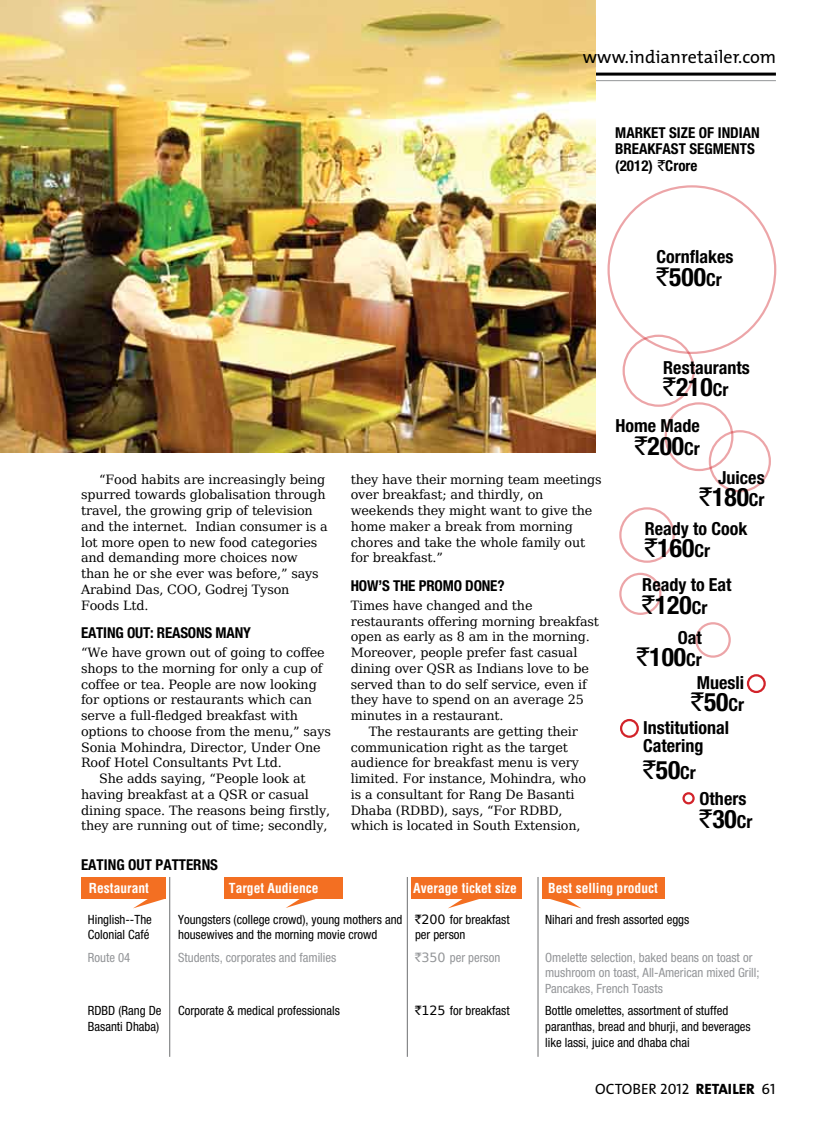
<style>
.page{position:relative;width:830px;height:1140px;background:#fff}
.page>*{position:absolute;margin:0;border:0;box-sizing:border-box;transform-origin:0 0}
.t1{font:700 condensed 25.5px "Helvetica Neue";color:#000}
.t2{font:700 condensed 18px/18px "Helvetica Neue";color:#000}
.t3{font:18px "The Mix";color:#000}
.t4{font:700 condensed 15px/16.5px "Helvetica Neue";color:#000}
.t5{font:15px "The Mix Caps";color:#000}
.t6{font:700 condensed 13.5px "Helvetica";color:#fff}
.t7{font:12.75px/15.8px "Bitstream Vera Serif";letter-spacing:-.01em;color:#000}
.t8{font:condensed 12.75px/15.8px "Helvetica Neue";color:#000}
.t9{font:condensed 12.75px/15.8px "Helvetica Neue";color:#939598}
.s1{font-family:"Rupee Foradian";font-weight:400;font-stretch:normal}
.s2{font-size:18px}
.s3{font-family:"Rupee Foradian";font-stretch:normal}
.s4{font-family:"The Mix";font-weight:800}
</style>
<div class="page">
<div style="left:81px;top:877px;width:85px;height:21px;background:#f36f22"></div>
<div style="left:411px;top:877px;width:110px;height:21px;background:#f36f22"></div>
<div style="left:541px;top:877px;width:123px;height:21px;background:#f36f22"></div>
<div style="left:224px;top:877px;width:118px;height:21px;background:#f36f22"></div>
<hr style="left:169px;top:877px;width:1px;height:179px;background:#6d6f71">
<hr style="left:407px;top:877px;width:1px;height:179px;background:#6d6f71">
<hr style="left:537px;top:877px;width:1px;height:179px;background:#6d6f71">
<svg style="left:133px;top:898px;width:33px;height:10px"></svg>
<svg style="left:548px;top:898px;width:33px;height:10px"></svg>
<svg style="left:285px;top:898px;width:33px;height:10px"></svg>
<svg style="left:447px;top:898px;width:33px;height:10px"></svg>
<hr style="left:0;top:73px;width:775px;height:3px;background:#000">
<hr style="left:0;top:80px;width:775px;height:1px;background:#939598">
<img style="left:0;top:0;width:595px;height:452px">
<div style="left:622px;top:335px;width:72px;height:72px;border:2px solid #d2232a;border-radius:50%"></div>
<div style="left:664px;top:402px;width:69px;height:69px;border:2px solid #d2232a;border-radius:50%"></div>
<div style="left:708px;top:430px;width:62px;height:62px;border:2px solid #d2232a;border-radius:50%"></div>
<div style="left:619px;top:507px;width:55px;height:56px;border:2px solid #d2232a;border-radius:50%"></div>
<div style="left:619px;top:573px;width:42px;height:42px;border:2px solid #d2232a;border-radius:50%"></div>
<div style="left:695px;top:622px;width:35px;height:35px;border:2px solid #d2232a;border-radius:50%"></div>
<div style="left:619px;top:719px;width:19px;height:19px;border:2px solid #d2232a;border-radius:50%"></div>
<div style="left:746px;top:674px;width:19px;height:19px;border:2px solid #d2232a;border-radius:50%"></div>
<div style="left:682px;top:792px;width:12px;height:12px;border:2px solid #d2232a;border-radius:50%"></div>
<h2 class="t3" style="left:582px;top:42px;width:195px">www.indianretailer.com</h2>
<p class="t4" style="left:615px;top:124px;width:146px">Market size of Indian<br>Breakfast Segments (2012) <span class="s1">`</span>Crore</p>
<h2 class="t2" style="left:656px;top:247px;width:78px">Cornflakes</h2>
<h1 class="t1" style="left:656px;top:261px;width:67px"><span class="s1">`</span>500<span class="s2">Cr</span></h1>
<p class="t7" style="left:81px;top:471px;width:248px;text-indent:18px">“Food habits are increasingly being spurred towards globalisation through travel, the growing grip of television and the internet. Indian consumer is a lot more open to new food categories and demanding more choices now than he or she ever was before,” says<br>Arabind Das, COO, Godrej Tyson<br>Foods Ltd.</p>
<p class="t4" style="left:81px;top:624px;width:171px">Eating out: Reasons many</p>
<p class="t7" style="left:81px;top:644px;width:245px">“We have grown out of going to coffee</p>
<p class="t7" style="left:81px;top:660px;width:243px">shops to the morning for only a cup of</p>
<p class="t7" style="left:81px;top:676px;width:237px">coffee or tea. People are now looking</p>
<p class="t7" style="left:81px;top:692px;width:232px">for options or restaurants which can</p>
<p class="t7" style="left:81px;top:707px;width:218px">serve a full-fledged breakfast with</p>
<p class="t7" style="left:81px;top:723px;width:251px">options to choose from the menu,” says</p>
<p class="t7" style="left:81px;top:739px;width:241px">Sonia Mohindra, Director, Under One</p>
<p class="t7" style="left:81px;top:755px;width:202px">Roof Hotel Consultants Pvt Ltd.</p>
<p class="t7" style="left:99px;top:770px;width:208px">She adds saying, “People look at</p>
<p class="t7" style="left:81px;top:786px;width:229px">having breakfast at a QSR or casual</p>
<p class="t7" style="left:81px;top:802px;width:250px">dining space. The reasons being firstly,</p>
<p class="t7" style="left:81px;top:818px;width:248px">they are running out of time; secondly,</p>
<p class="t7" style="left:350px;top:471px;width:252px">they have their morning team meetings over breakfast; and thirdly, on weekends they might want to give the home maker a break from morning chores and take the whole family out for breakfast.”</p>
<p class="t4" style="left:350px;top:577px;width:155px">How’s the promo done?</p>
<p class="t7" style="left:350px;top:597px;width:183px">Times have changed and the</p>
<p class="t7" style="left:350px;top:613px;width:250px">restaurants offering morning breakfast</p>
<p class="t7" style="left:350px;top:629px;width:240px">open as early as 8 am in the morning.</p>
<p class="t7" style="left:350px;top:644px;width:228px">Moreover, people prefer fast casual</p>
<p class="t7" style="left:350px;top:660px;width:240px">dining over QSR as Indians love to be</p>
<p class="t7" style="left:350px;top:676px;width:237px">served than to do self service, even if</p>
<p class="t7" style="left:350px;top:692px;width:234px">they have to spend on an average 25</p>
<p class="t7" style="left:350px;top:707px;width:154px">minutes in a restaurant.</p>
<p class="t7" style="left:368px;top:723px;width:210px">The restaurants are getting their</p>
<p class="t7" style="left:350px;top:739px;width:218px">communication right as the target</p>
<p class="t7" style="left:350px;top:755px;width:229px">audience for breakfast menu is very</p>
<p class="t7" style="left:350px;top:770px;width:237px">limited. For instance, Mohindra, who</p>
<p class="t7" style="left:350px;top:786px;width:225px">is a consultant for Rang De Basanti</p>
<p class="t7" style="left:350px;top:802px;width:213px">Dhaba (RDBD), says, “For RDBD,</p>
<p class="t7" style="left:350px;top:818px;width:231px">which is located in South Extension,</p>
<h2 class="t2" style="left:663px;top:358px;width:88px">Restaurants</h2>
<h1 class="t1" style="left:663px;top:372px;width:67px"><span class="s1">`</span>210<span class="s2">Cr</span></h1>
<h2 class="t2" style="left:615px;top:416px;width:86px">Home Made</h2>
<h1 class="t1" style="left:634px;top:430px;width:67px"><span class="s1">`</span>200<span class="s2">Cr</span></h1>
<h2 class="t2" style="left:718px;top:468px;width:48px">Juices</h2>
<h1 class="t1" style="left:699px;top:482px;width:67px"><span class="s1">`</span>180<span class="s2">Cr</span></h1>
<h2 class="t2" style="left:644px;top:519px;width:104px">Ready to Cook</h2>
<h1 class="t1" style="left:644px;top:532px;width:67px"><span class="s1">`</span>160<span class="s2">Cr</span></h1>
<h2 class="t2" style="left:642px;top:575px;width:91px">Ready to Eat</h2>
<h1 class="t1" style="left:642px;top:589px;width:67px"><span class="s1">`</span>120<span class="s2">Cr</span></h1>
<h2 class="t2" style="left:677px;top:628px;width:25px">Oat</h2>
<h1 class="t1" style="left:636px;top:641px;width:67px"><span class="s1">`</span>100<span class="s2">Cr</span></h1>
<h2 class="t2" style="left:696px;top:673px;width:49px">Muesli</h2>
<h1 class="t1" style="left:691px;top:686px;width:54px"><span class="s1">`</span>50<span class="s2">Cr</span></h1>
<h2 class="t2" style="left:642px;top:718px;width:87px">Institutional<br>Catering</h2>
<h1 class="t1" style="left:642px;top:754px;width:54px"><span class="s1">`</span>50<span class="s2">Cr</span></h1>
<h2 class="t2" style="left:699px;top:789px;width:48px">Others</h2>
<h1 class="t1" style="left:699px;top:803px;width:54px"><span class="s1">`</span>30<span class="s2">Cr</span></h1>
<p class="t4" style="left:81px;top:855px;width:138px">Eating out patterns</p>
<p class="t6" style="left:89px;top:879px;width:61px">Restaurant</p>
<p class="t6" style="left:229px;top:879px;width:91px">Target Audience</p>
<p class="t6" style="left:413px;top:879px;width:105px">Average ticket size</p>
<p class="t6" style="left:548px;top:879px;width:111px">Best selling product</p>
<p class="t8" style="left:88px;top:911px;width:65px">Hinglish--The<br>Colonial Café</p>
<p class="t8" style="left:178px;top:911px;width:226px">Youngsters (college crowd), young mothers and housewives and the morning movie crowd</p>
<p class="t8" style="left:415px;top:911px;width:96px"><span class="s3">`200</span> for breakfast per person</p>
<p class="t8" style="left:545px;top:911px;width:146px">Nihari and fresh assorted eggs</p>
<p class="t9" style="left:88px;top:949px;width:44px">Route 04</p>
<p class="t9" style="left:178px;top:949px;width:160px">Students, corporates and families</p>
<p class="t9" style="left:415px;top:949px;width:87px"><span class="s3">`350</span> per person</p>
<p class="t9" style="left:545px;top:949px;width:216px">Omelette selection, baked beans on toast or mushroom on toast, All-American mixed Grill;<br>Pancakes, French Toasts</p>
<p class="t8" style="left:88px;top:1002px;width:75px">RDBD (Rang De<br>Basanti Dhaba)</p>
<p class="t8" style="left:178px;top:1002px;width:163px">Corporate &amp; medical professionals</p>
<p class="t8" style="left:415px;top:1002px;width:96px"><span class="s3">`125</span> for breakfast</p>
<p class="t8" style="left:545px;top:1002px;width:207px">Bottle omelettes, assortment of stuffed paranthas, bread and bhurji, and beverages like lassi, juice and dhaba chai</p>
<p class="t5" style="left:595px;top:1076px;width:181px">OCTOBER 2012 <span class="s4">RETAILER</span> 61</p>
</div>
